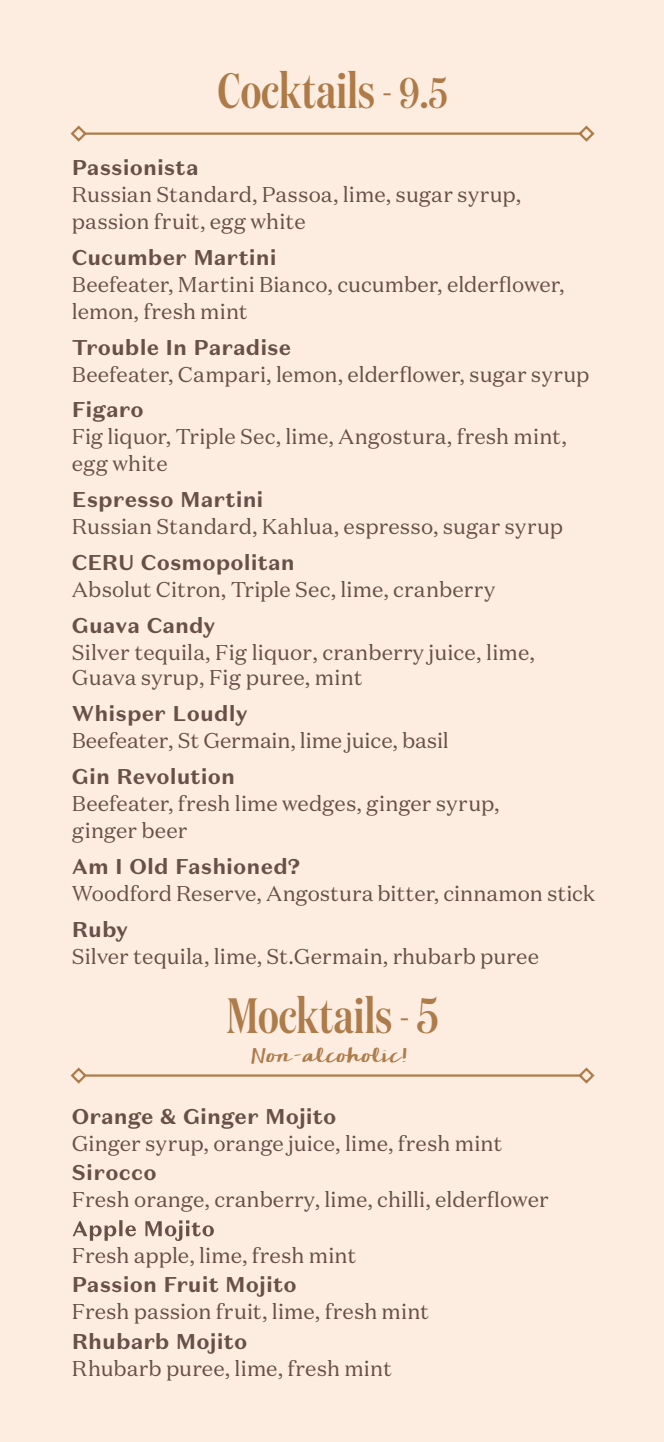
<style>
.page{position:relative;width:664px;height:1442px;background:#fff}
.page>*{position:absolute;margin:0;border:0;box-sizing:border-box;transform-origin:0 0}
.t1{font:500 49.5px "Domaine Display Condensed";color:#ae7b48}
.t2{font:500 49.5px "Domaine Display Condensed";color:#ae7b4a}
.t3{font:21.38px/27px "Domaine Text";color:#685049}
.t4{font:700 21.38px "Domaine Sans Text";letter-spacing:.005em;color:#685049}
.t5{font:18px "KG Camden Market Script";letter-spacing:.02em;color:#ae7b4a}
.s1{font-size:42.75px}
</style>
<div class="page">
<div style="left:0;top:0;width:663px;height:1441px;background:#fdede0"></div>
<svg style="left:73px;top:1220px;width:141px;height:21px"></svg>
<svg style="left:580px;top:125px;width:15px;height:17px"></svg>
<svg style="left:70px;top:125px;width:16px;height:17px"></svg>
<hr style="left:84px;top:132px;width:498px;height:3px;background:#ae7b48">
<svg style="left:576px;top:1067px;width:19px;height:17px"></svg>
<svg style="left:70px;top:1067px;width:18px;height:17px"></svg>
<hr style="left:84px;top:1074px;width:498px;height:2px;background:#ae7b4a">
<h1 class="t1" style="left:217px;top:62px;width:231px">Cocktails - <span class="s1">9.5</span></h1>
<p class="t4" style="left:72px;top:154px;width:128px">Passionista</p>
<p class="t3" style="left:72px;top:181px;width:450px">Russian Standard, Passoa, lime, sugar syrup, passion fruit, egg white</p>
<p class="t4" style="left:72px;top:244px;width:206px">Cucumber Martini</p>
<p class="t3" style="left:72px;top:270px;width:494px">Beefeater, Martini Bianco, cucumber, elderflower, lemon, fresh mint</p>
<p class="t4" style="left:72px;top:333px;width:221px">Trouble In Paradise</p>
<p class="t3" style="left:72px;top:360px;width:519px">Beefeater, Campari, lemon, elderflower, sugar syrup</p>
<p class="t4" style="left:72px;top:396px;width:73px">Figaro</p>
<p class="t3" style="left:72px;top:423px;width:496px">Fig liquor, Triple Sec, lime, Angostura, fresh mint, egg white</p>
<p class="t4" style="left:72px;top:486px;width:193px">Espresso Martini</p>
<p class="t3" style="left:72px;top:513px;width:492px">Russian Standard, Kahlua, espresso, sugar syrup</p>
<p class="t4" style="left:72px;top:549px;width:224px">CERU Cosmopolitan</p>
<p class="t3" style="left:72px;top:575px;width:425px">Absolut Citron, Triple Sec, lime, cranberry</p>
<p class="t4" style="left:72px;top:611px;width:145px">Guava Candy</p>
<p class="t3" style="left:72px;top:639px;width:464px;line-height:25.7px">Silver tequila, Fig liquor, cranberry juice, lime,<br>Guava syrup, Fig puree, mint</p>
<p class="t4" style="left:72px;top:700px;width:177px">Whisper Loudly</p>
<p class="t3" style="left:72px;top:727px;width:378px">Beefeater, St Germain, lime juice, basil</p>
<p class="t4" style="left:72px;top:763px;width:165px">Gin Revolution</p>
<p class="t3" style="left:72px;top:789px;width:429px">Beefeater, fresh lime wedges, ginger syrup, ginger beer</p>
<p class="t4" style="left:72px;top:852px;width:230px">Am I Old Fashioned?</p>
<p class="t3" style="left:72px;top:879px;width:524px">Woodford Reserve, Angostura bitter, cinnamon stick</p>
<p class="t4" style="left:72px;top:915px;width:58px">Ruby</p>
<p class="t3" style="left:72px;top:942px;width:468px">Silver tequila, lime, St.Germain, rhubarb puree</p>
<h1 class="t2" style="left:227px;top:987px;width:213px">Mocktails - 5</h1>
<p class="t5" style="left:251px;top:1043px;width:158px">Non-alcoholic!</p>
<p class="t4" style="left:72px;top:1102px;width:266px">Orange &amp; Ginger Mojito</p>
<p class="t3" style="left:72px;top:1129px;width:431px">Ginger syrup, orange juice, lime, fresh mint</p>
<p class="t4" style="left:72px;top:1158px;width:86px">Sirocco</p>
<p class="t3" style="left:72px;top:1185px;width:478px">Fresh orange, cranberry, lime, chilli, elderflower</p>
<p class="t3" style="left:72px;top:1241px;width:286px">Fresh apple, lime, fresh mint</p>
<p class="t4" style="left:72px;top:1271px;width:226px">Passion Fruit Mojito</p>
<p class="t3" style="left:72px;top:1298px;width:358px">Fresh passion fruit, lime, fresh mint</p>
<p class="t4" style="left:72px;top:1327px;width:177px">Rhubarb Mojito</p>
<p class="t3" style="left:72px;top:1354px;width:321px">Rhubarb puree, lime, fresh mint</p>
</div>
